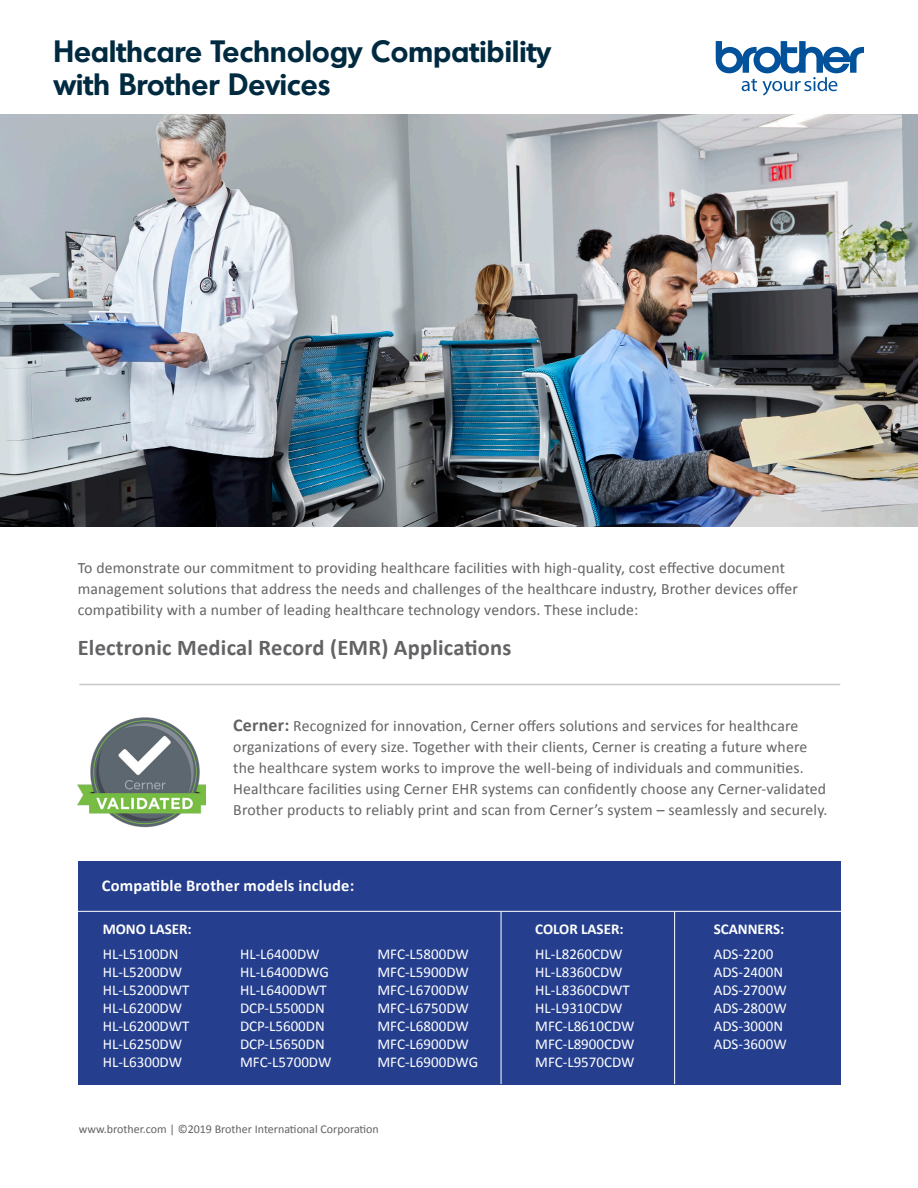
<style>
.page{position:relative;width:918px;height:1188px;background:#fff}
.page>*{position:absolute;margin:0;border:0;box-sizing:border-box;transform-origin:0 0}
.t1{font:600 30px/33px "Montreal TS";letter-spacing:.01em;color:#002a40}
.t2{font:700 22.5px "Calibri";letter-spacing:.01em;color:#636366}
.t3{font:700 16.5px "Calibri";letter-spacing:.01em;color:#fff}
.t4{font:15.75px/21px "Calibri";letter-spacing:.01em;color:#636366}
.t5{font:15px "Calibri";color:#fff}
.t6{font:700 15px "Calibri";color:#fff}
.t7{font:12px "Calibri";color:#636366}
.s1{font-weight:700;font-size:18px}
</style>
<div class="page">
<svg style="left:716px;top:41px;width:148px;height:54px"></svg>
<img style="left:0;top:114px;width:918px;height:412px">
<hr style="left:79px;top:684px;width:761px;height:1px;background:#c7c8ca">
<img style="left:77px;top:717px;width:129px;height:111px">
<div style="left:78px;top:861px;width:762px;height:223px;background:#253f8e"></div>
<hr style="left:69px;top:911px;width:795px;height:1px;background:#fff">
<hr style="left:501px;top:912px;width:1px;height:172px;background:#fff">
<hr style="left:674px;top:912px;width:1px;height:172px;background:#fff">
<p class="t1" style="left:54px;top:34px;width:498px">Healthcare Technology Compatibility with Brother Devices</p>
<p class="t4" style="left:78px;top:557px;width:722px">To demonstrate our commitment to providing healthcare facilities with high-quality, cost effective document management solutions that address the needs and challenges of the healthcare industry, Brother devices offer compatibility with a number of leading healthcare technology vendors. These include:</p>
<p class="t2" style="left:78px;top:631px;width:435px">Electronic Medical Record (EMR) Applications</p>
<p class="t4" style="left:233px;top:715px;width:596px"><span class="s1">Cerner:</span> Recognized for innovation, Cerner offers solutions and services for healthcare organizations of every size. Together with their clients, Cerner is creating a future where the healthcare system works to improve the well-being of individuals and communities.<br>Healthcare facilities using Cerner EHR systems can confidently choose any Cerner-validated Brother products to reliably print and scan from Cerner’s system – seamlessly and securely.</p>
<p class="t3" style="left:102px;top:873px;width:254px">Compatible Brother models include:</p>
<p class="t6" style="left:103px;top:918px;width:91px">MONO LASER:</p>
<p class="t5" style="left:103px;top:943px;width:77px">HL-L5100DN</p>
<p class="t5" style="left:103px;top:961px;width:81px">HL-L5200DW</p>
<p class="t5" style="left:103px;top:979px;width:88px">HL-L5200DWT</p>
<p class="t5" style="left:103px;top:997px;width:81px">HL-L6200DW</p>
<p class="t5" style="left:103px;top:1015px;width:88px">HL-L6200DWT</p>
<p class="t5" style="left:103px;top:1033px;width:81px">HL-L6250DW</p>
<p class="t5" style="left:103px;top:1051px;width:81px">HL-L6300DW</p>
<p class="t5" style="left:240px;top:944px;width:81px">HL-L6400DW</p>
<p class="t5" style="left:240px;top:962px;width:90px">HL-L6400DWG</p>
<p class="t5" style="left:240px;top:980px;width:88px">HL-L6400DWT</p>
<p class="t5" style="left:240px;top:998px;width:86px">DCP-L5500DN</p>
<p class="t5" style="left:240px;top:1016px;width:86px">DCP-L5600DN</p>
<p class="t5" style="left:240px;top:1034px;width:86px">DCP-L5650DN</p>
<p class="t5" style="left:240px;top:1052px;width:93px">MFC-L5700DW</p>
<p class="t5" style="left:377px;top:944px;width:93px">MFC-L5800DW</p>
<p class="t5" style="left:377px;top:962px;width:93px">MFC-L5900DW</p>
<p class="t5" style="left:377px;top:980px;width:93px">MFC-L6700DW</p>
<p class="t5" style="left:377px;top:998px;width:93px">MFC-L6750DW</p>
<p class="t5" style="left:377px;top:1016px;width:93px">MFC-L6800DW</p>
<p class="t5" style="left:377px;top:1034px;width:93px">MFC-L6900DW</p>
<p class="t5" style="left:377px;top:1052px;width:102px">MFC-L6900DWG</p>
<p class="t7" style="left:79px;top:1121px;width:302px">www.brother.com | ©2019 Brother International Corporation</p>
<p class="t6" style="left:535px;top:918px;width:90px">COLOR LASER:</p>
<p class="t5" style="left:535px;top:944px;width:89px">HL-L8260CDW</p>
<p class="t5" style="left:535px;top:962px;width:89px">HL-L8360CDW</p>
<p class="t5" style="left:535px;top:980px;width:96px">HL-L8360CDWT</p>
<p class="t5" style="left:535px;top:998px;width:89px">HL-L9310CDW</p>
<p class="t5" style="left:535px;top:1016px;width:101px">MFC-L8610CDW</p>
<p class="t5" style="left:535px;top:1034px;width:101px">MFC-L8900CDW</p>
<p class="t5" style="left:535px;top:1052px;width:101px">MFC-L9570CDW</p>
<p class="t6" style="left:714px;top:918px;width:72px">SCANNERS:</p>
<p class="t5" style="left:714px;top:944px;width:61px">ADS-2200</p>
<p class="t5" style="left:714px;top:962px;width:71px">ADS-2400N</p>
<p class="t5" style="left:714px;top:980px;width:75px">ADS-2700W</p>
<p class="t5" style="left:714px;top:998px;width:75px">ADS-2800W</p>
<p class="t5" style="left:714px;top:1016px;width:71px">ADS-3000N</p>
<p class="t5" style="left:714px;top:1034px;width:75px">ADS-3600W</p>
</div>
